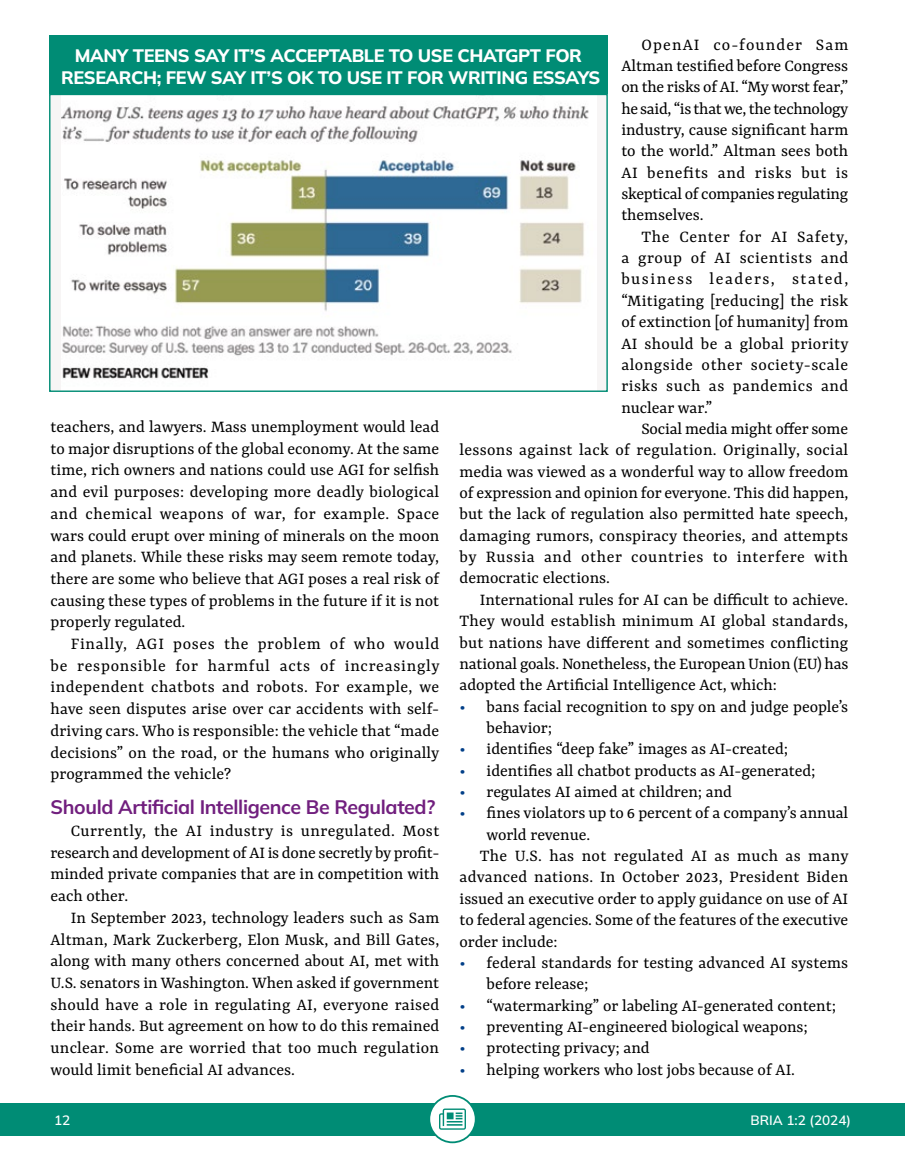
<style>
.page{position:relative;width:905px;height:1175px;background:#fff}
.page>*{position:absolute;margin:0;border:0;box-sizing:border-box;transform-origin:0 0}
.t1{font:700 19.5px "Mulish";letter-spacing:-.02em;color:#711f7e}
.t2{font:18px/21.3px "Yrsa";letter-spacing:-.005em;color:#000;text-align:justify}
.t3{font:800 18px/21.6px "Mulish";letter-spacing:-.02em;color:#fff;text-align:center}
.t4{font:18px "Yrsa";letter-spacing:.015em;color:#000}
.t5{font:18px "Yrsa";letter-spacing:.02em;color:#000}
.t6{font:600 13.5px "Mulish";color:#fff}
.s1{color:#023f88}
</style>
<div class="page">
<div style="left:0;top:1102px;width:904px;height:33px;background:#008c75"></div>
<img style="left:61px;top:106px;width:528px;height:273px">
<div style="left:49px;top:94px;width:558px;height:298px;border:1px solid #008c75"></div>
<div style="left:49px;top:35px;width:559px;height:59px;background:#008c75"></div>
<div style="left:429px;top:1095px;width:46px;height:47px;background:#fff;border-radius:50%"></div>
<div style="left:428px;top:1095px;width:48px;height:48px;border:2px solid #008c75;border-radius:50%"></div>
<svg style="left:439px;top:1108px;width:27px;height:21px"></svg>
<p class="t2" style="left:621px;top:32px;width:229px;text-indent:20px">OpenAI co-founder Sam Altman testified before Congress on the risks of AI. “My worst fear,” he said, “is that we, the technology industry, cause significant harm to the world.” Altman sees both AI benefits and risks but is skeptical of companies regulating themselves.</p>
<p class="t2" style="left:621px;top:225px;width:229px;text-indent:20px">The Center for AI Safety, a group of AI scientists and business leaders, stated, “Mitigating [reducing] the risk of extinction [of humanity] from AI should be a global priority alongside other society-scale risks such as pandemics and nuclear war.”</p>
<p class="t2" style="left:459px;top:417px;width:390px;text-indent:182px">Social media might offer some lessons against lack of regulation. Originally, social media was viewed as a wonderful way to allow freedom of expression and opinion for everyone. This did happen, but the lack of regulation also permitted hate speech, damaging rumors, conspiracy theories, and attempts by Russia and other countries to interfere with democratic elections.</p>
<p class="t2" style="left:459px;top:587px;width:390px;text-indent:20px">International rules for AI can be difficult to achieve.<br>They would establish minimum AI global standards, but nations have different and sometimes conflicting national goals. Nonetheless, the European Union (EU) has adopted the Artificial Intelligence Act, which:</p>
<p class="t2" style="left:486px;top:694px;width:363px;text-indent:-27px"><span class="s1">•</span> bans facial recognition to spy on and judge people’s behavior;</p>
<p class="t2" style="left:459px;top:737px;width:330px"><span class="s1">•</span> identifies “deep fake” images as AI-created;</p>
<p class="t2" style="left:459px;top:758px;width:357px"><span class="s1">•</span> identifies all chatbot products as AI-generated;</p>
<p class="t2" style="left:459px;top:780px;width:274px"><span class="s1">•</span> regulates AI aimed at children; and</p>
<p class="t2" style="left:459px;top:801px;width:390px"><span class="s1">•</span> fines violators up to 6 percent of a company’s annual</p>
<p class="t2" style="left:486px;top:822px;width:105px">world revenue.</p>
<p class="t5" style="left:480px;top:844px;width:370px">The U.S. has not regulated AI as much as many</p>
<p class="t4" style="left:459px;top:865px;width:390px">advanced nations. In October 2023, President Biden</p>
<p class="t2" style="left:459px;top:886px;width:390px">issued an executive order to apply guidance on use of AI</p>
<p class="t2" style="left:459px;top:908px;width:390px">to federal agencies. Some of the features of the executive</p>
<p class="t2" style="left:459px;top:929px;width:100px">order include:</p>
<p class="t2" style="left:486px;top:950px;width:363px;text-indent:-27px"><span class="s1">•</span> federal standards for testing advanced AI systems before release;</p>
<p class="t2" style="left:459px;top:993px;width:378px"><span class="s1">•</span> “watermarking” or labeling AI-generated content;</p>
<p class="t2" style="left:459px;top:1014px;width:350px"><span class="s1">•</span> preventing AI-engineered biological weapons;</p>
<p class="t2" style="left:459px;top:1036px;width:192px"><span class="s1">•</span> protecting privacy; and</p>
<p class="t2" style="left:459px;top:1057px;width:337px"><span class="s1">•</span> helping workers who lost jobs because of AI.</p>
<p class="t3" style="left:61px;top:45px;width:540px">MANY TEENS SAY IT’S ACCEPTABLE TO USE CHATGPT FOR<br>RESEARCH; FEW SAY IT’S OK TO USE IT FOR WRITING ESSAYS</p>
<p class="t2" style="left:51px;top:415px;width:390px;line-height:21.8px">teachers, and lawyers. Mass unemployment would lead to major disruptions of the global economy. At the same time, rich owners and nations could use AGI for selfish and evil purposes: developing more deadly biological and chemical weapons of war, for example. Space wars could erupt over mining of minerals on the moon and planets. While these risks may seem remote today, there are some who believe that AGI poses a real risk of causing these types of problems in the future if it is not properly regulated.</p>
<p class="t2" style="left:51px;top:631px;width:390px;line-height:21.8px;text-indent:20px">Finally, AGI poses the problem of who would be responsible for harmful acts of increasingly independent chatbots and robots. For example, we have seen disputes arise over car accidents with self&shy;driving cars. Who is responsible: the vehicle that “made decisions” on the road, or the humans who originally programmed the vehicle?</p>
<p class="t1" style="left:51px;top:794px;width:386px">Should Artificial Intelligence Be Regulated?</p>
<p class="t2" style="left:51px;top:818px;width:390px;line-height:21.8px;text-indent:20px">Currently, the AI industry is unregulated. Most research and development of AI is done secretly by profit&shy;minded private companies that are in competition with each other.</p>
<p class="t2" style="left:51px;top:905px;width:390px;line-height:21.8px;text-indent:20px">In September 2023, technology leaders such as Sam Altman, Mark Zuckerberg, Elon Musk, and Bill Gates, along with many others concerned about AI, met with U.S. senators in Washington. When asked if government should have a role in regulating AI, everyone raised their hands. But agreement on how to do this remained unclear. Some are worried that too much regulation would limit beneficial AI advances.</p>
<p class="t6" style="left:54px;top:1110px;width:18px">12</p>
<p class="t6" style="left:750px;top:1110px;width:102px">BRIA 1:2 (2024)</p>
</div>
